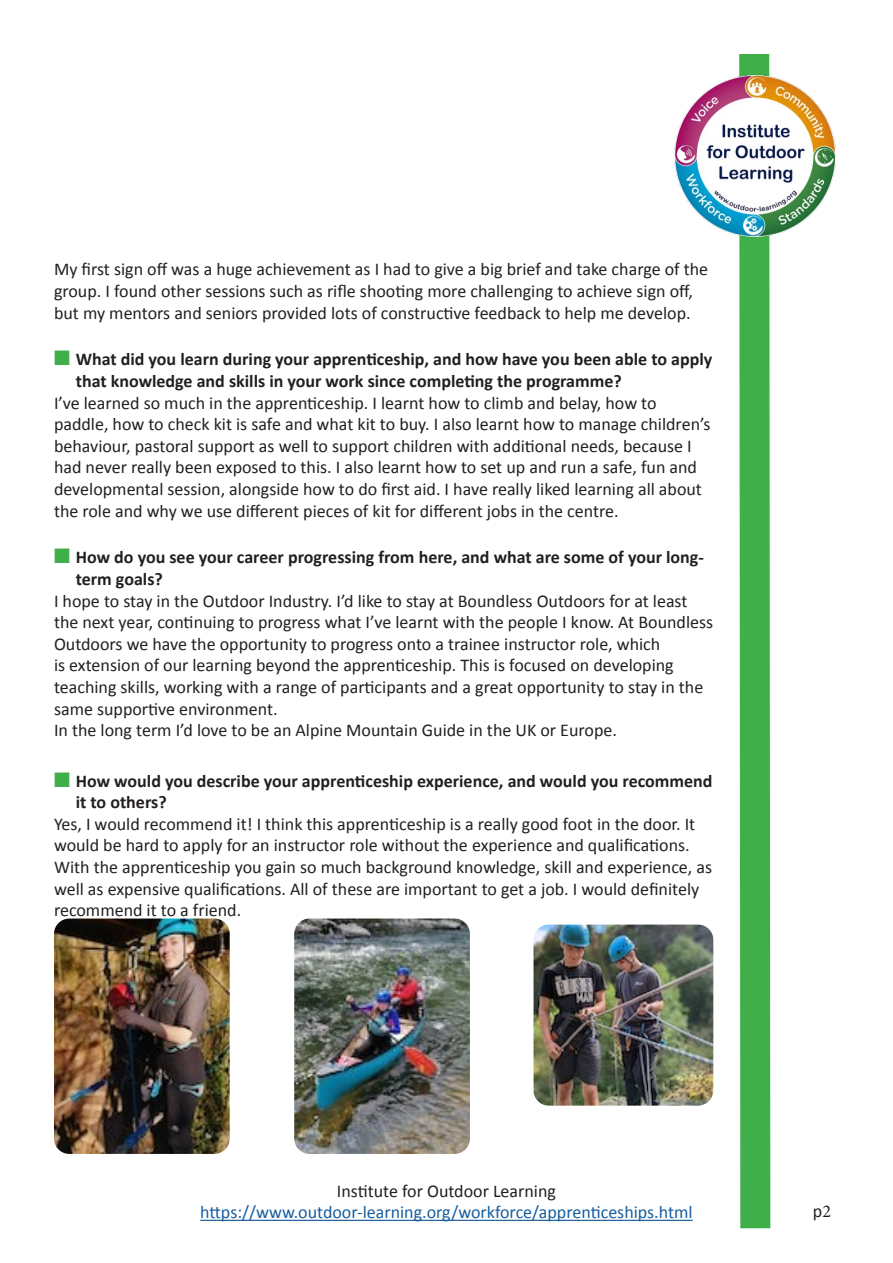
<style>
.page{position:relative;width:893px;height:1263px;background:#fff}
.page>*{position:absolute;margin:0;border:0;box-sizing:border-box;transform-origin:0 0}
.t1{font:18px/21.6px "Calibri";color:#231f20}
.t2{font:700 18px/21.6px "Calibri";color:#231f20}
.t3{font:18px "Calibri";color:#175d9e}
.s1{color:#40ae49}
.s2{font-family:"Minion Pro"}
</style>
<div class="page">
<hr style="left:200px;top:1220px;width:493px;height:1px;background:#175d9e">
<svg style="left:739px;top:54px;width:32px;height:1175px;background:#66be6d"></svg>
<img style="left:674px;top:72px;width:162px;height:168px">
<img style="left:54px;top:918px;width:176px;height:236px">
<img style="left:294px;top:918px;width:176px;height:236px">
<img style="left:533px;top:924px;width:180px;height:182px">
<p class="t1" style="left:54px;top:258px;width:656px">My first sign off was a huge achievement as I had to give a big brief and take charge of the group. I found other sessions such as rifle shooting more challenging to achieve sign off, but my mentors and seniors provided lots of constructive feedback to help me develop.</p>
<p class="t2" style="left:76px;top:348px;width:638px;text-indent:-22px"><span class="s1">■</span> What did you learn during your apprenticeship, and how have you been able to apply that knowledge and skills in your work since completing the programme?</p>
<p class="t1" style="left:54px;top:391px;width:658px">I’ve learned so much in the apprenticeship. I learnt how to climb and belay, how to paddle, how to check kit is safe and what kit to buy. I also learnt how to manage children’s behaviour, pastoral support as well to support children with additional needs, because I had never really been exposed to this. I also learnt how to set up and run a safe, fun and developmental session, alongside how to do first aid. I have really liked learning all about the role and why we use different pieces of kit for different jobs in the centre.</p>
<p class="t2" style="left:76px;top:546px;width:630px;text-indent:-22px"><span class="s1">■</span> How do you see your career progressing from here, and what are some of your long&shy;term goals?</p>
<p class="t1" style="left:54px;top:589px;width:661px">I hope to stay in the Outdoor Industry. I’d like to stay at Boundless Outdoors for at least the next year, continuing to progress what I’ve learnt with the people I know. At Boundless Outdoors we have the opportunity to progress onto a trainee instructor role, which<br>is extension of our learning beyond the apprenticeship. This is focused on developing teaching skills, working with a range of participants and a great opportunity to stay in the same supportive environment.</p>
<p class="t1" style="left:54px;top:719px;width:564px">In the long term I’d love to be an Alpine Mountain Guide in the UK or Europe.</p>
<p class="t2" style="left:76px;top:769px;width:638px;text-indent:-22px"><span class="s1">■</span> How would you describe your apprenticeship experience, and would you recommend it to others?</p>
<p class="t1" style="left:54px;top:812px;width:660px">Yes, I would recommend it! I think this apprenticeship is a really good foot in the door. It would be hard to apply for an instructor role without the experience and qualifications.<br>With the apprenticeship you gain so much background knowledge, skill and experience, as well as expensive qualifications. All of these are important to get a job. I would definitely recommend it to a friend.</p>
<p class="t1" style="left:337px;top:1179px;width:221px">Institute for Outdoor Learning</p>
<p class="t3" style="left:200px;top:1200px;width:494px">https://www.outdoor-learning.org/workforce/apprenticeships.html</p>
<p class="t1" style="left:813px;top:1200px;width:20px">p<span class="s2">2</span></p>
</div>
